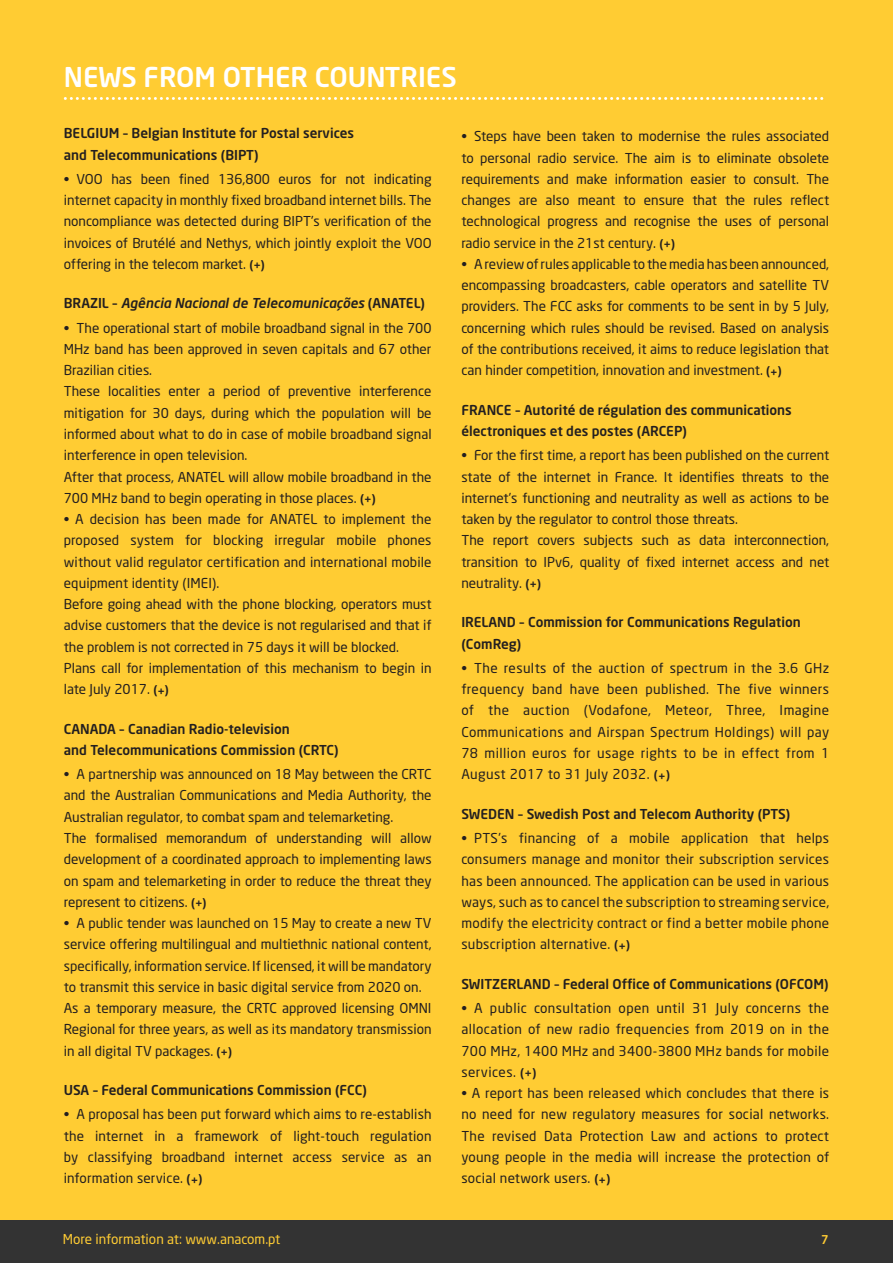
<style>
.page{position:relative;width:893px;height:1263px;background:#fff}
.page>*{position:absolute;margin:0;border:0;box-sizing:border-box;transform-origin:0 0}
.t1{font:500 27px "Neo Sans";color:#fff}
.t2{font:13.5px/21.3px "Neo Sans";color:#231f20;text-align:justify}
.t3{font:500 13.5px/21.3px "Neo Sans";color:#231f20}
.t4{font:italic 500 13.5px "Neo Sans";color:#231f20}
.t5{font:13.5px "Neo Sans";color:#fc3}
.t6{font:500 12px "Neo Sans";color:#fc3}
.s1{font-weight:500;font-size:12px}
.s2{font-style:normal}
</style>
<div class="page">
<div style="left:0;top:0;width:893px;height:1233px;background:#fc3"></div>
<svg style="left:65px;top:97px;width:759px;height:3px"></svg>
<div style="left:0;top:1220px;width:893px;height:43px;background:#333"></div>
<h1 class="t1" style="left:64px;top:60px;width:395px">NEWS FROM OTHER COUNTRIES</h1>
<p class="t3" style="left:64px;top:122px;width:292px">BELGIUM – Belgian Institute for Postal services and Telecommunications (BIPT)</p>
<p class="t2" style="left:64px;top:168px;width:369px">• VOO has been fined 136,800 euros for not indicating internet capacity in monthly fixed broadband internet bills. The noncompliance was detected during BIPT’s verification of the invoices of Brutélé and Nethys, which jointly exploit the VOO offering in the telecom market. <span class="s1">(</span><sub>+</sub><span class="s1">)</span></p>
<p class="t4" style="left:64px;top:295px;width:363px"><span class="s2">BRAZIL –</span> Agência Nacional de Telecomunicações <span class="s2">(ANATEL)</span></p>
<p class="t2" style="left:64px;top:317px;width:369px;text-align:left">• The operational start of mobile broadband signal in the 700<br>MHz band has been approved in seven capitals and 67 other Brazilian cities.<br>These localities enter a period of preventive interference mitigation for 30 days, during which the population will be informed about what to do in case of mobile broadband signal interference in open television.<br>After that process, ANATEL will allow mobile broadband in the 700 MHz band to begin operating in those places. <span class="s1">(</span><sub>+</sub><span class="s1">)</span></p>
<p class="t2" style="left:64px;top:508px;width:369px;text-align:left">• A decision has been made for ANATEL to implement the proposed system for blocking irregular mobile phones without valid regulator certification and international mobile equipment identity (IMEI).<br>Before going ahead with the phone blocking, operators must advise customers that the device is not regularised and that if the problem is not corrected in 75 days it will be blocked.<br>Plans call for implementation of this mechanism to begin in late July 2017. <span class="s1">(</span><sub>+</sub><span class="s1">)</span></p>
<p class="t3" style="left:64px;top:718px;width:276px">CANADA – Canadian Radio-television<br>and Telecommunications Commission (CRTC)</p>
<p class="t2" style="left:64px;top:763px;width:369px;text-align:left">• A partnership was announced on 18 May between the CRTC and the Australian Communications and Media Authority, the Australian regulator, to combat spam and telemarketing.<br>The formalised memorandum of understanding will allow development of a coordinated approach to implementing laws on spam and telemarketing in order to reduce the threat they represent to citizens. <span class="s1">(</span><sub>+</sub><span class="s1">)</span></p>
<p class="t2" style="left:64px;top:912px;width:369px;text-align:left">• A public tender was launched on 15 May to create a new TV service offering multilingual and multiethnic national content, specifically, information service. If licensed, it will be mandatory to transmit this service in basic digital service from 2020 on.<br>As a temporary measure, the CRTC approved licensing OMNI Regional for three years, as well as its mandatory transmission in all digital TV packages. <span class="s1">(</span><sub>+</sub><span class="s1">)</span></p>
<p class="t3" style="left:64px;top:1079px;width:305px">USA – Federal Communications Commission (FCC)</p>
<p class="t2" style="left:64px;top:1103px;width:369px">• A proposal has been put forward which aims to re-establish the internet in a framework of light-touch regulation by classifying broadband internet access service as an information service. <span class="s1">(</span><sub>+</sub><span class="s1">)</span></p>
<p class="t2" style="left:461px;top:126px;width:369px">• Steps have been taken to modernise the rules associated to personal radio service. The aim is to eliminate obsolete requirements and make information easier to consult. The changes are also meant to ensure that the rules reflect technological progress and recognise the uses of personal radio service in the 21st century. <span class="s1">(</span><sub>+</sub><span class="s1">)</span></p>
<p class="t2" style="left:461px;top:253px;width:369px">• Areviewofrules applicable to themedia has been announced, encompassing broadcasters, cable operators and satellite TV providers. The FCC asks for comments to be sent in by 5 July, concerning which rules should be revised. Based on analysis of the contributions received, it aims to reduce legislation that can hinder competition, innovation and investment. <span class="s1">(</span><sub>+</sub><span class="s1">)</span></p>
<p class="t3" style="left:461px;top:399px;width:332px">FRANCE – Autorité de régulation des communications électroniques et des postes (ARCEP)</p>
<p class="t2" style="left:461px;top:444px;width:369px;text-align:left">• For the first time, a report has been published on the current state of the internet in France. It identifies threats to the internet’s functioning and neutrality as well as actions to be taken by the regulator to control those threats.<br>The report covers subjects such as data interconnection, transition to IPv6, quality of fixed internet access and net neutrality. <span class="s1">(</span><sub>+</sub><span class="s1">)</span></p>
<p class="t3" style="left:461px;top:611px;width:341px">IRELAND – Commission for Communications Regulation (ComReg)</p>
<p class="t2" style="left:461px;top:657px;width:369px">• The results of the auction of spectrum in the 3.6 GHz frequency band have been published. The five winners of the auction (Vodafone, Meteor, Three, Imagine Communications and Airspan Spectrum Holdings) will pay 78 million euros for usage rights to be in effect from 1<br>August 2017 to 31 July 2032. <span class="s1">(</span><sub>+</sub><span class="s1">)</span></p>
<p class="t3" style="left:461px;top:803px;width:331px">SWEDEN – Swedish Post and Telecom Authority (PTS)</p>
<p class="t2" style="left:461px;top:827px;width:369px">• PTS’s financing of a mobile application that helps consumers manage and monitor their subscription services has been announced. The application can be used in various ways, such as to cancel the subscription to streaming service, modify the electricity contract or find a better mobile phone subscription alternative. <span class="s1">(</span><sub>+</sub><span class="s1">)</span></p>
<p class="t3" style="left:461px;top:973px;width:369px">SWITZERLAND – Federal Office of Communications (OFCOM)</p>
<p class="t2" style="left:461px;top:997px;width:369px">• A public consultation open until 31 July concerns the allocation of new radio frequencies from 2019 on in the 700 MHz, 1400 MHz and 3400-3800 MHz bands for mobile services. <span class="s1">(</span><sub>+</sub><span class="s1">)</span></p>
<p class="t2" style="left:461px;top:1082px;width:369px">• A report has been released which concludes that there is no need for new regulatory measures for social networks.<br>The revised Data Protection Law and actions to protect young people in the media will increase the protection of social network users. <span class="s1">(</span><sub>+</sub><span class="s1">)</span></p>
<p class="t5" style="left:63px;top:1231px;width:219px">More information at: www.anacom.pt</p>
<p class="t6" style="left:821px;top:1232px;width:9px">7</p>
</div>
